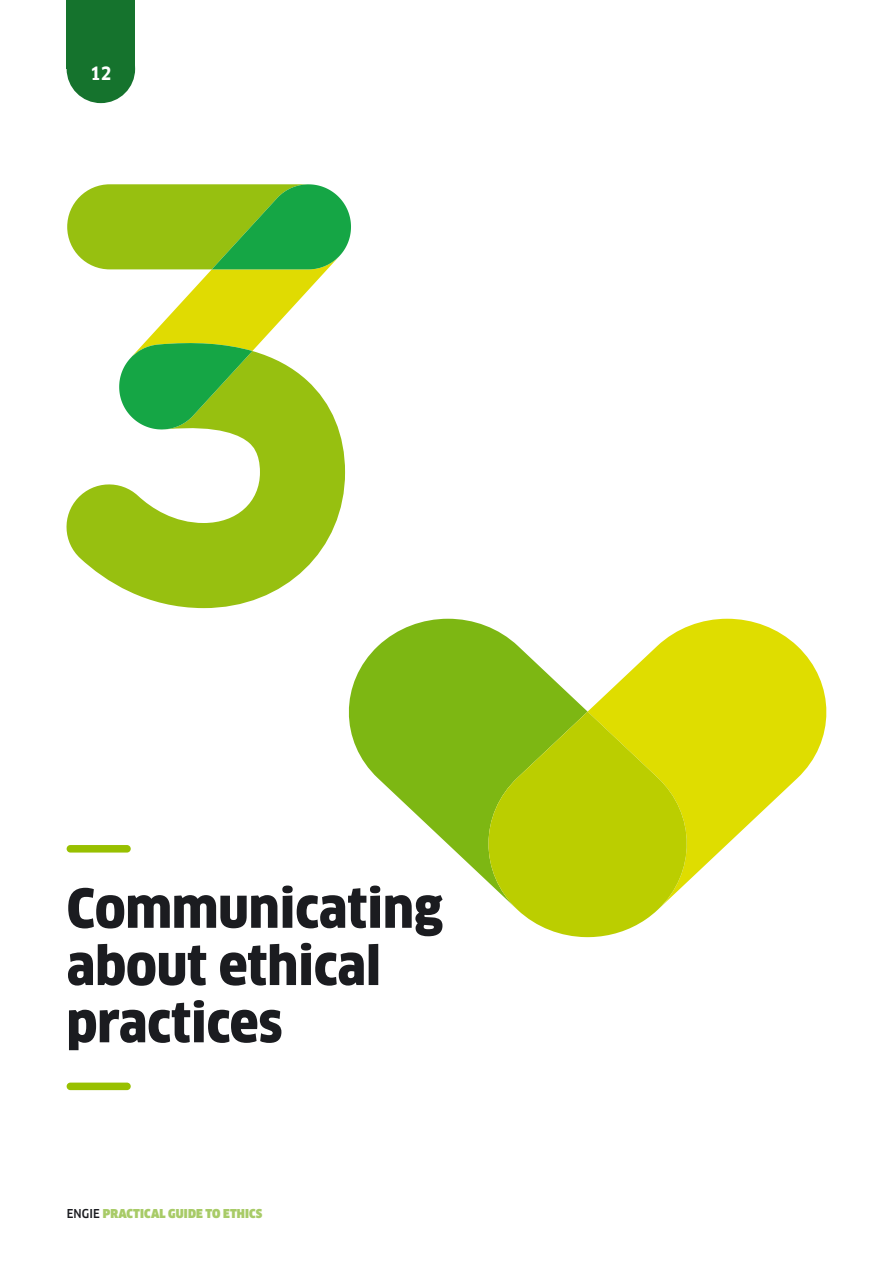
<style>
.page{position:relative;width:893px;height:1263px;background:#fff}
.page>*{position:absolute;margin:0;border:0;box-sizing:border-box;transform-origin:0 0}
.t1{font:900 condensed 52.5px/57.3px "Clan OT";color:#1b1c20}
.t2{font:700 condensed 18px "Clan OT";color:#fff}
.t3{font:900 condensed 12px "Clan OT";letter-spacing:.01em;color:#a8cb68}
.s1{font-weight:500;color:#1b1c20}
</style>
<div class="page">
<div style="left:67px;top:0;width:68px;height:69px;background:#15732d"></div>
<div style="left:67px;top:35px;width:68px;height:68px;background:#15732d;border-radius:50%"></div>
<svg style="left:658px;top:619px;width:169px;height:255px;fill:#dfdd00"></svg>
<svg style="left:348px;top:619px;width:310px;height:255px;fill:#7db713"></svg>
<svg style="left:479px;top:712px;width:217px;height:225px;background:#bed11a"></svg>
<div style="left:67px;top:845px;width:64px;height:7px;background:#98c000;border-radius:4px"></div>
<div style="left:67px;top:1082px;width:64px;height:8px;background:#98c000;border-radius:4px"></div>
<svg style="left:66px;top:429px;width:279px;height:179px;fill:#97c010"></svg>
<svg style="left:67px;top:184px;width:284px;height:245px"></svg>
<p class="t2" style="left:90px;top:63px;width:23px">12</p>
<p class="t1" style="left:67px;top:880px;width:378px">Communicating about ethical practices</p>
<p class="t3" style="left:67px;top:1207px;width:197px"><span class="s1">ENGIE</span> PRACTICAL GUIDE TO ETHICS</p>
</div>
